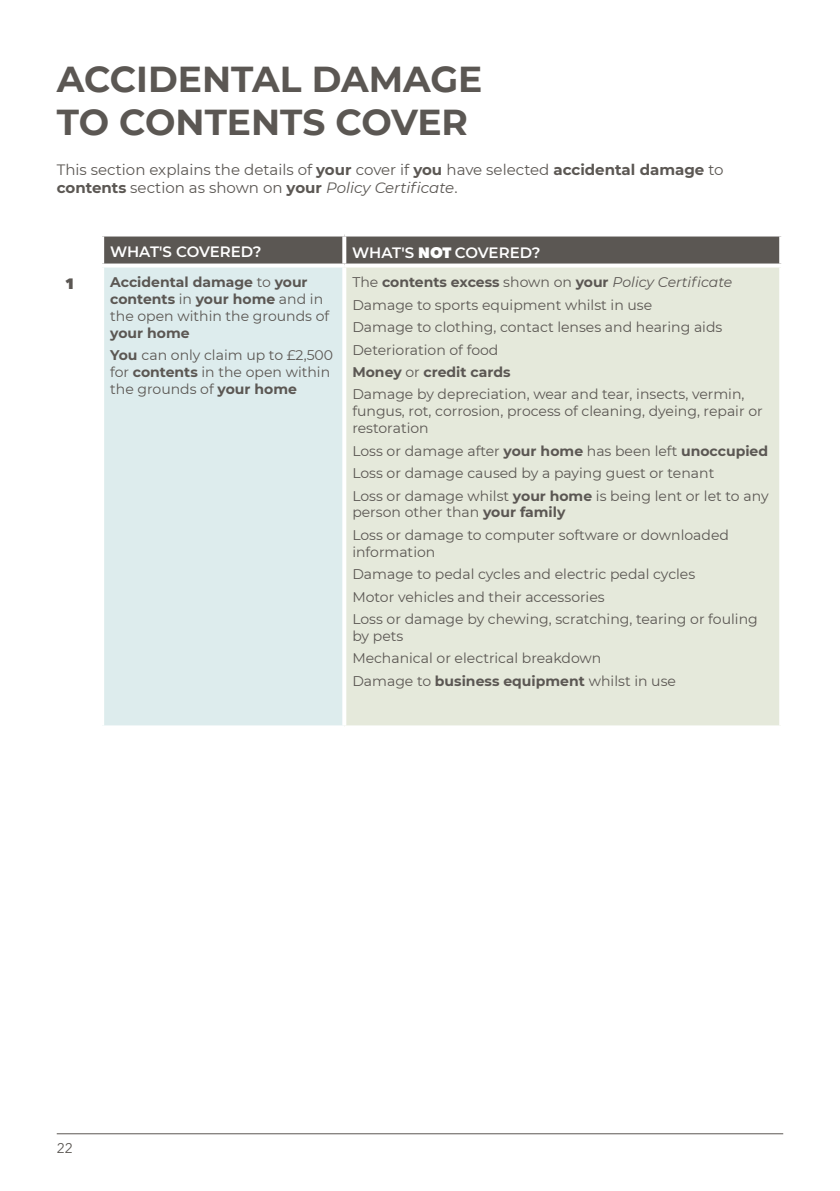
<style>
.page{position:relative;width:840px;height:1191px;background:#fff}
.page>*{position:absolute;margin:0;border:0;box-sizing:border-box;transform-origin:0 0}
.t1{font:700 36px/43.2px "Montserrat";color:#5b5753}
.t2{font:15px/18px "Montserrat";color:#5b5753}
.t3{font:600 15px "Montserrat";letter-spacing:-.015em;color:#fff}
.t4{font:800 15px "Avenir Next";color:#5b5753}
.t5{font:14px/22.4px "Montserrat";color:#5b5753}
.t6{font:700 14px/16.8px "Montserrat";color:#5b5753}
.t7{font:14px "Avenir Next";color:#5b5753}
.s1{font-weight:700}
.s2{font-style:italic}
.s3{font-family:"Avenir Next";font-weight:800}
.s4{font-weight:400}
</style>
<div class="page">
<hr style="left:57px;top:1133px;width:725px;height:1px;background:#5b5753">
<div style="left:104px;top:236px;width:674px;height:27px;background:#5b5753"></div>
<div style="left:102px;top:265px;width:242px;height:462px;background:#ddeced"></div>
<div style="left:344px;top:265px;width:436px;height:462px;background:#e5e9db"></div>
<svg style="left:778px;top:267px;width:2px;height:458px"></svg>
<svg style="left:344px;top:725px;width:436px;height:2px"></svg>
<svg style="left:342px;top:236px;width:4px;height:27px"></svg>
<svg style="left:778px;top:236px;width:4px;height:27px"></svg>
<svg style="left:102px;top:263px;width:242px;height:4px"></svg>
<svg style="left:344px;top:263px;width:438px;height:4px"></svg>
<hr style="left:100px;top:267px;width:4px;height:458px;background:#fff">
<hr style="left:342px;top:267px;width:4px;height:458px;background:#fff">
<svg style="left:102px;top:725px;width:242px;height:2px"></svg>
<h1 class="t1" style="left:57px;top:55px;width:427px">ACCIDENTAL DAMAGE<br>TO CONTENTS COVER</h1>
<p class="t2" style="left:57px;top:161px;width:668px">This section explains the details of <span class="s1">your</span> cover if <span class="s1">you</span> have selected <span class="s1">accidental damage</span> to <span class="s1">contents</span> section as shown on <span class="s1">your</span> <span class="s2">Policy Certificate</span>.</p>
<p class="t3" style="left:110px;top:241px;width:153px">WHAT'S COVERED?</p>
<p class="t3" style="left:352px;top:241px;width:189px">WHAT'S <span class="s3">NOT</span> COVERED?</p>
<p class="t4" style="left:65px;top:274px;width:12px">1</p>
<p class="t6" style="left:110px;top:273px;width:220px">Accidental damage <span class="s4">to</span> your contents <span class="s4">in</span> your home <span class="s4">and in the open within the grounds of</span></p>
<p class="t5" style="left:110px;top:321px;width:224px"><span class="s1">your home<br>You</span> can only claim up to £2,500</p>
<p class="t5" style="left:110px;top:363px;width:221px;line-height:16.8px">for <span class="s1">contents</span> in the open within the grounds of <span class="s1">your home</span></p>
<p class="t5" style="left:352px;top:270px;width:393px">The <span class="s1">contents excess</span> shown on <span class="s1">your</span> <span class="s2">Policy Certificate </span>Damage to sports equipment whilst in use<br>Damage to clothing, contact lenses and hearing aids Deterioration of food<br><span class="s1">Money</span> or <span class="s1">credit cards<br></span>Damage by depreciation, wear and tear, insects, vermin,</p>
<p class="t5" style="left:352px;top:402px;width:411px;line-height:16.8px">fungus, rot, corrosion, process of cleaning, dyeing, repair or restoration</p>
<p class="t5" style="left:352px;top:439px;width:417px">Loss or damage after <span class="s1">your home</span> has been left <span class="s1">unoccupied<br></span>Loss or damage caused by a paying guest or tenant<br>Loss or damage whilst <span class="s1">your home</span> is being lent or let to any</p>
<p class="t5" style="left:352px;top:500px;width:378px">person other than <span class="s1">your family<br></span>Loss or damage to computer software or downloaded</p>
<p class="t5" style="left:352px;top:540px;width:407px">information<br>Damage to pedal cycles and electric pedal cycles<br>Motor vehicles and their accessories<br>Loss or damage by chewing, scratching, tearing or fouling</p>
<p class="t5" style="left:352px;top:624px;width:325px">by pets<br>Mechanical or electrical breakdown<br>Damage to <span class="s1">business equipment</span> whilst in use</p>
<p class="t7" style="left:57px;top:1135px;width:18px">22</p>
</div>
